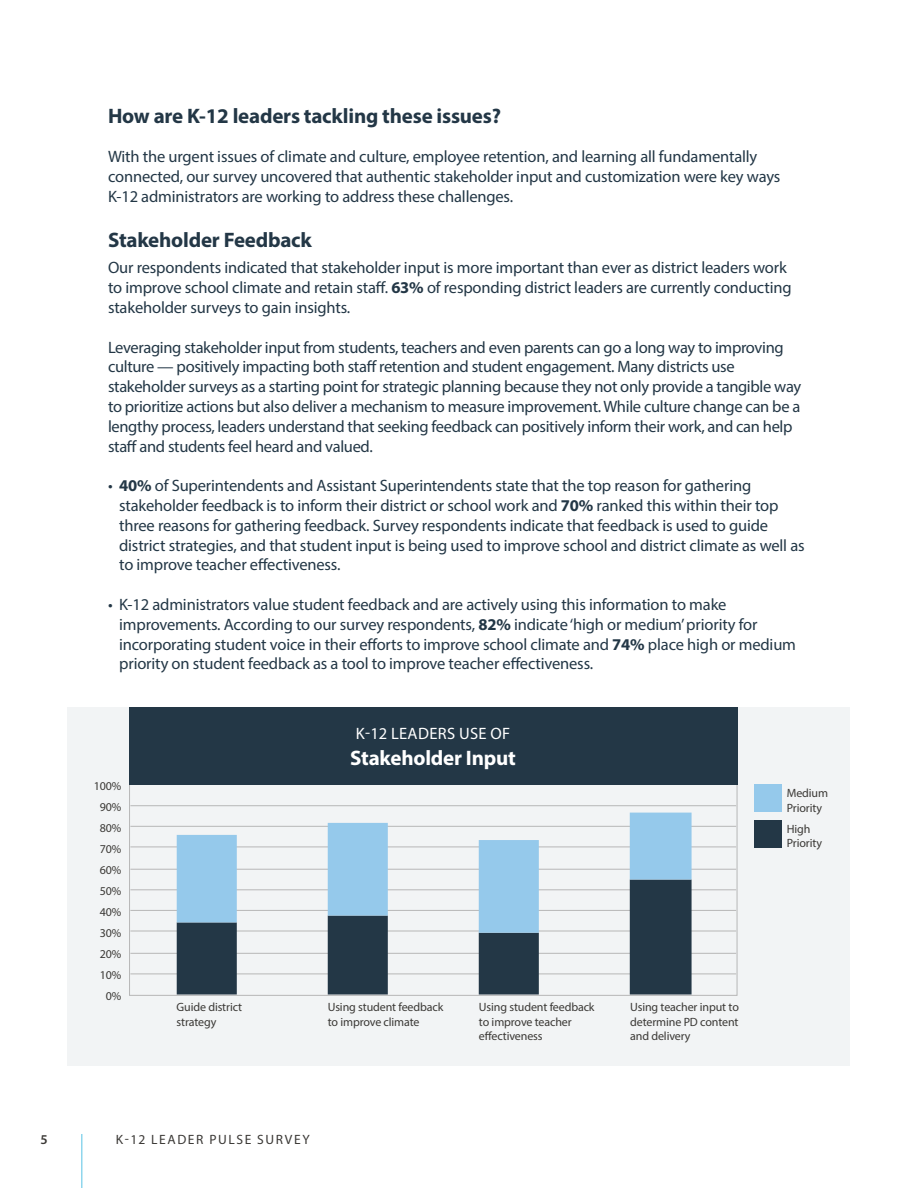
<style>
.page{position:relative;width:918px;height:1188px;background:#fff}
.page>*{position:absolute;margin:0;border:0;box-sizing:border-box;transform-origin:0 0}
.t1{font:700 21px "Myriad Pro";letter-spacing:-.01em;color:#233746}
.t2{font:700 21px "Myriad Pro";letter-spacing:-.01em;color:#fff}
.t3{font:16.5px/19.8px "Myriad Pro";letter-spacing:-.01em;color:#233746}
.t4{font:16.5px "Myriad Pro";letter-spacing:.02em;color:#fff}
.t5{font:13.5px "Myriad Pro";letter-spacing:.12em;color:#3b3936}
.t6{font:600 13.5px "Myriad Pro";color:#3b3936}
.t7{font:12px/21px "Myriad Pro";letter-spacing:-.01em;color:#3b3936}
.s1{font-weight:700}
</style>
<div class="page">
<div style="left:68px;top:708px;width:782px;height:358px;background:#f1f3f4"></div>
<div style="left:754px;top:784px;width:28px;height:28px;background:#95c9eb"></div>
<div style="left:754px;top:820px;width:28px;height:28px;background:#233746"></div>
<hr style="left:130px;top:974px;width:606px;height:1px;background:#b7b7b7">
<hr style="left:130px;top:953px;width:606px;height:1px;background:#b7b7b7">
<hr style="left:130px;top:931px;width:606px;height:1px;background:#b7b7b7">
<hr style="left:130px;top:910px;width:606px;height:1px;background:#b7b7b7">
<hr style="left:130px;top:889px;width:606px;height:1px;background:#b7b7b7">
<hr style="left:130px;top:869px;width:606px;height:1px;background:#b7b7b7">
<hr style="left:130px;top:847px;width:606px;height:1px;background:#b7b7b7">
<hr style="left:130px;top:826px;width:606px;height:1px;background:#b7b7b7">
<hr style="left:130px;top:805px;width:606px;height:1px;background:#b7b7b7">
<div style="left:129px;top:784px;width:609px;height:212px;border:1px solid #b7b7b7"></div>
<svg style="left:177px;top:933px;width:515px;height:61px"></svg>
<svg style="left:177px;top:813px;width:515px;height:120px"></svg>
<div style="left:129px;top:708px;width:608px;height:77px;background:#233746"></div>
<hr style="left:81px;top:1134px;width:1px;height:54px;background:#8fd6ed">
<p class="t1" style="left:108px;top:102px;width:395px">How are K-12 leaders tackling these issues?</p>
<p class="t3" style="left:108px;top:147px;width:674px">With the urgent issues of climate and culture, employee retention, and learning all fundamentally connected, our survey uncovered that authentic stakeholder input and customization were key ways<br>K-12 administrators are working to address these challenges.</p>
<p class="t1" style="left:108px;top:226px;width:205px">Stakeholder Feedback</p>
<p class="t3" style="left:108px;top:258px;width:685px">Our respondents indicated that stakeholder input is more important than ever as district leaders work to improve school climate and retain staff. <span class="s1">63%</span> of responding district leaders are currently conducting stakeholder surveys to gain insights.</p>
<p class="t3" style="left:108px;top:337px;width:695px">Leveraging stakeholder input from students, teachers and even parents can go a long way to improving culture — positively impacting both staff retention and student engagement. Many districts use stakeholder surveys as a starting point for strategic planning because they not only provide a tangible way to prioritize actions but also deliver a mechanism to measure improvement. While culture change can be a lengthy process, leaders understand that seeking feedback can positively inform their work, and can help staff and students feel heard and valued.</p>
<p class="t3" style="left:119px;top:476px;width:687px;text-indent:-11px">• <span class="s1">40%</span> of Superintendents and Assistant Superintendents state that the top reason for gathering stakeholder feedback is to inform their district or school work and <span class="s1">70%</span> ranked this within their top three reasons for gathering feedback. Survey respondents indicate that feedback is used to guide district strategies, and that student input is being used to improve school and district climate as well as to improve teacher effectiveness.</p>
<p class="t3" style="left:119px;top:594px;width:678px;text-indent:-11px">• K-12 administrators value student feedback and are actively using this information to make improvements. According to our survey respondents, <span class="s1">82%</span> indicate ‘high or medium’ priority for incorporating student voice in their efforts to improve school climate and <span class="s1">74%</span> place high or medium priority on student feedback as a tool to improve teacher effectiveness.</p>
<p class="t7" style="left:94px;top:775px;width:29px;text-align:right">100%<br>90%<br>80%<br>70%<br>60%<br>50%<br>40%<br>30%<br>20%<br>10%<br>0%</p>
<p class="t4" style="left:356px;top:724px;width:156px">K-12 LEADERS USE OF</p>
<p class="t2" style="left:350px;top:744px;width:167px">Stakeholder Input</p>
<p class="t7" style="left:177px;top:1000px;width:67px;line-height:14.4px">Guide district strategy</p>
<p class="t7" style="left:328px;top:1000px;width:117px;line-height:14.4px">Using student feedback to improve climate</p>
<p class="t7" style="left:479px;top:1000px;width:117px;line-height:14.4px">Using student feedback to improve teacher effectiveness</p>
<p class="t7" style="left:630px;top:1000px;width:110px;line-height:14.4px;text-align:justify">Using teacher input to determine PD content and delivery</p>
<p class="t6" style="left:40px;top:1131px;width:9px">5</p>
<p class="t5" style="left:116px;top:1131px;width:195px">K-12 LEADER PULSE SURVEY</p>
<p class="t7" style="left:787px;top:786px;width:43px;line-height:14.4px">Medium<br>Priority</p>
<p class="t7" style="left:787px;top:821px;width:37px;line-height:14.4px">High<br>Priority</p>
</div>
